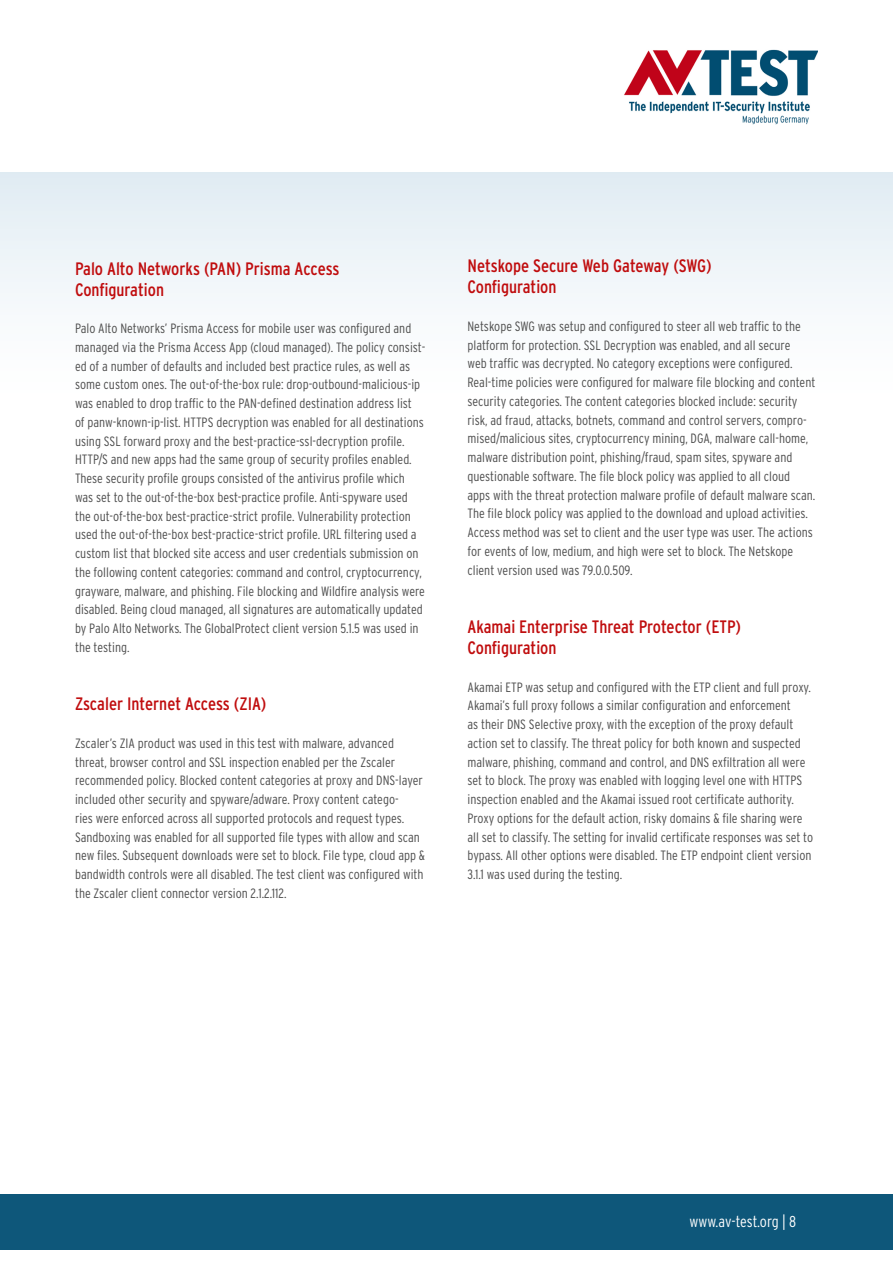
<style>
.page{position:relative;width:893px;height:1263px;background:#fff}
.page>*{position:absolute;margin:0;border:0;box-sizing:border-box;transform-origin:0 0}
.t1{font:condensed 18px/21px "Interstate";color:#c00d0e}
.t2{font:300 condensed 15.75px "Interstate";letter-spacing:-.005em;color:#fff}
.t3{font:300 condensed 13.5px/18.8px "Interstate";color:#4d4d4d}
</style>
<div class="page">
<div style="left:0;top:173px;width:893px;height:234px;background:linear-gradient(to bottom,#e2ecf3,#fff)"></div>
<div style="left:0;top:1194px;width:893px;height:55px;background:#0e577a"></div>
<img style="left:624px;top:49px;width:194px;height:76px">
<h1 class="t1" style="left:75px;top:258px;width:266px">Palo Alto Networks (PAN) Prisma Access<br>Configuration</h1>
<p class="t3" style="left:75px;top:319px;width:352px">Palo Alto Networks’ Prisma Access for mobile user was configured and managed via the Prisma Access App (cloud managed). The policy consist&shy;ed of a number of defaults and included best practice rules, as well as some custom ones. The out-of-the-box rule: drop-outbound-malicious-ip was enabled to drop traffic to the PAN-defined destination address list<br>of panw-known-ip-list. HTTPS decryption was enabled for all destinations using SSL forward proxy and the best-practice-ssl-decryption profile.<br>HTTP/S and new apps had the same group of security profiles enabled.<br>These security profile groups consisted of the antivirus profile which was set to the out-of-the-box best-practice profile. Anti-spyware used the out-of-the-box best-practice-strict profile. Vulnerability protection used the out-of-the-box best-practice-strict profile. URL filtering used a custom list that blocked site access and user credentials submission on the following content categories: command and control, cryptocurrency, grayware, malware, and phishing. File blocking and Wildfire analysis were disabled. Being cloud managed, all signatures are automatically updated by Palo Alto Networks. The GlobalProtect client version 5.1.5 was used in the testing.</p>
<h1 class="t1" style="left:75px;top:693px;width:193px">Zscaler Internet Access (ZIA)</h1>
<p class="t3" style="left:75px;top:734px;width:352px">Zscaler’s ZIA product was used in this test with malware, advanced threat, browser control and SSL inspection enabled per the Zscaler recommended policy. Blocked content categories at proxy and DNS-layer included other security and spyware/adware. Proxy content catego-<br>ries were enforced across all supported protocols and request types.<br>Sandboxing was enabled for all supported file types with allow and scan new files. Subsequent downloads were set to block. File type, cloud app &amp; bandwidth controls were all disabled. The test client was configured with the Zscaler client connector version 2.1.2.112.</p>
<h1 class="t1" style="left:467px;top:255px;width:246px">Netskope Secure Web Gateway (SWG)<br>Configuration</h1>
<p class="t3" style="left:467px;top:317px;width:349px">Netskope SWG was setup and configured to steer all web traffic to the platform for protection. SSL Decryption was enabled, and all secure<br>web traffic was decrypted. No category exceptions were configured.<br>Real-time policies were configured for malware file blocking and content security categories. The content categories blocked include: security risk, ad fraud, attacks, botnets, command and control servers, compro&shy;mised/malicious sites, cryptocurrency mining, DGA, malware call-home, malware distribution point, phishing/fraud, spam sites, spyware and questionable software. The file block policy was applied to all cloud apps with the threat protection malware profile of default malware scan.<br>The file block policy was applied to the download and upload activities.<br>Access method was set to client and the user type was user. The actions for events of low, medium, and high were set to block. The Netskope client version used was 79.0.0.509.</p>
<h1 class="t1" style="left:467px;top:616px;width:275px">Akamai Enterprise Threat Protector (ETP)<br>Configuration</h1>
<p class="t3" style="left:467px;top:677px;width:347px">Akamai ETP was setup and configured with the ETP client and full proxy.<br>Akamai’s full proxy follows a similar configuration and enforcement<br>as their DNS Selective proxy, with the exception of the proxy default action set to classify. The threat policy for both known and suspected malware, phishing, command and control, and DNS exfiltration all were set to block. The proxy was enabled with logging level one with HTTPS inspection enabled and the Akamai issued root certificate authority.<br>Proxy options for the default action, risky domains &amp; file sharing were all set to classify. The setting for invalid certificate responses was set to bypass. All other options were disabled. The ETP endpoint client version 3.1.1 was used during the testing.</p>
<p class="t2" style="left:689px;top:1212px;width:108px">www.av-test.org | 8</p>
</div>
